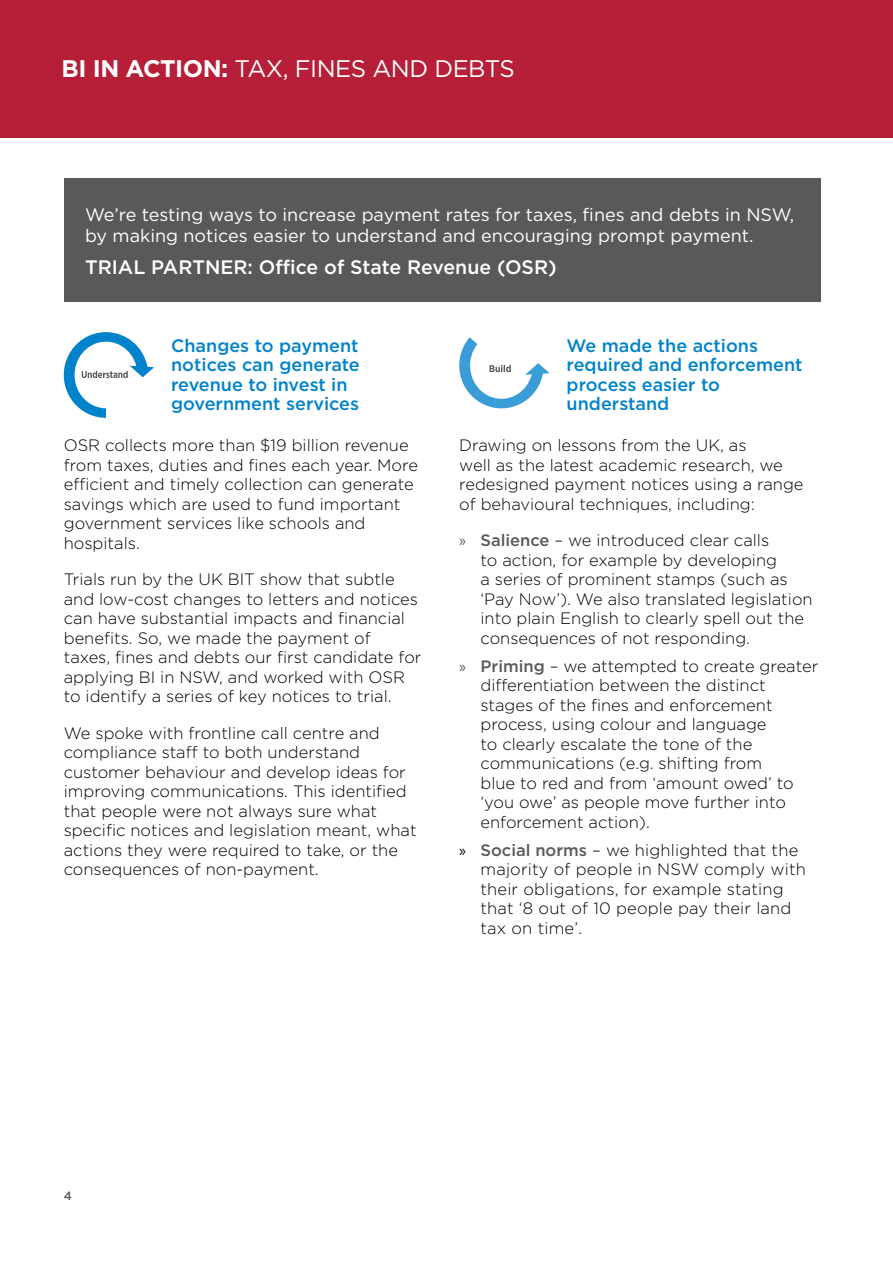
<style>
.page{position:relative;width:893px;height:1263px;background:#fff}
.page>*{position:absolute;margin:0;border:0;box-sizing:border-box;transform-origin:0 0}
.t1{font:24px "Gotham";letter-spacing:-.02em;color:#fff}
.t2{font:500 19.5px "Gotham";color:#fff}
.t3{font:500 18px/19.5px "Gotham";color:#0083ca}
.t4{font:18px/21px "Gotham";color:#fff}
.t5{font:300 16.5px/19.5px "Gotham";color:#000}
.t6{font:500 12px "Gotham";color:#59595c}
.s1{font-weight:700}
.s2{font-family:"Myriad Pro";font-weight:400;color:#59595c}
.s3{font-weight:500;color:#59595c}
.s4{font-family:"Myriad Pro";font-weight:400}
</style>
<div class="page">
<div style="left:0;top:0;width:893px;height:138px;background:#b71f38"></div>
<svg style="left:64px;top:332px;width:90px;height:86px"></svg>
<svg style="left:459px;top:337px;width:91px;height:72px"></svg>
<div style="left:64px;top:179px;width:757px;height:123px;background:#59595c"></div>
<h1 class="t1" style="left:62px;top:54px;width:455px"><span class="s1">BI IN ACTION:</span> TAX, FINES AND DEBTS</h1>
<p class="t4" style="left:85px;top:204px;width:711px">We’re testing ways to increase payment rates for taxes, fines and debts in NSW, by making notices easier to understand and encouraging prompt payment.</p>
<p class="t2" style="left:85px;top:254px;width:473px">TRIAL PARTNER: Office of State Revenue (OSR)</p>
<p class="t3" style="left:171px;top:335px;width:190px">Changes to payment notices can generate revenue to invest in government services</p>
<p class="t5" style="left:64px;top:435px;width:356px">OSR collects more than $19 billion revenue from taxes, duties and fines each year. More efficient and timely collection can generate savings which are used to fund important government services like schools and hospitals.</p>
<p class="t5" style="left:64px;top:569px;width:359px">Trials run by the UK BIT show that subtle and low-cost changes to letters and notices can have substantial impacts and financial benefits. So, we made the payment of<br>taxes, fines and debts our first candidate for applying BI in NSW, and worked with OSR to identify a series of key notices to trial.</p>
<p class="t5" style="left:64px;top:722px;width:354px">We spoke with frontline call centre and compliance staff to both understand customer behaviour and develop ideas for improving communications. This identified that people were not always sure what specific notices and legislation meant, what actions they were required to take, or the consequences of non-payment.</p>
<p class="t3" style="left:567px;top:335px;width:237px">We made the actions required and enforcement process easier to understand</p>
<p class="t5" style="left:459px;top:435px;width:346px">Drawing on lessons from the UK, as<br>well as the latest academic research, we redesigned payment notices using a range of behavioural techniques, including:</p>
<p class="t5" style="left:480px;top:530px;width:334px;text-indent:-21px"><span class="s2">»</span> <span class="s3">Salience</span> – we introduced clear calls<br>to action, for example by developing<br>a series of prominent stamps (such as ‘Pay Now’). We also translated legislation into plain English to clearly spell out the consequences of not responding.</p>
<p class="t5" style="left:480px;top:655px;width:339px;text-indent:-21px"><span class="s2">»</span> <span class="s3">Priming</span> – we attempted to create greater differentiation between the distinct stages of the fines and enforcement process, using colour and language<br>to clearly escalate the tone of the communications (e.g. shifting from<br>blue to red and from ‘amount owed’ to ‘you owe’ as people move further into enforcement action).</p>
<p class="t5" style="left:480px;top:839px;width:327px;text-indent:-21px"><span class="s4">»</span> <span class="s3">Social norms</span> – we highlighted that the majority of people in NSW comply with their obligations, for example stating that ‘8 out of 10 people pay their land tax on time’.</p>
<p class="t6" style="left:64px;top:1188px;width:10px">4</p>
</div>
